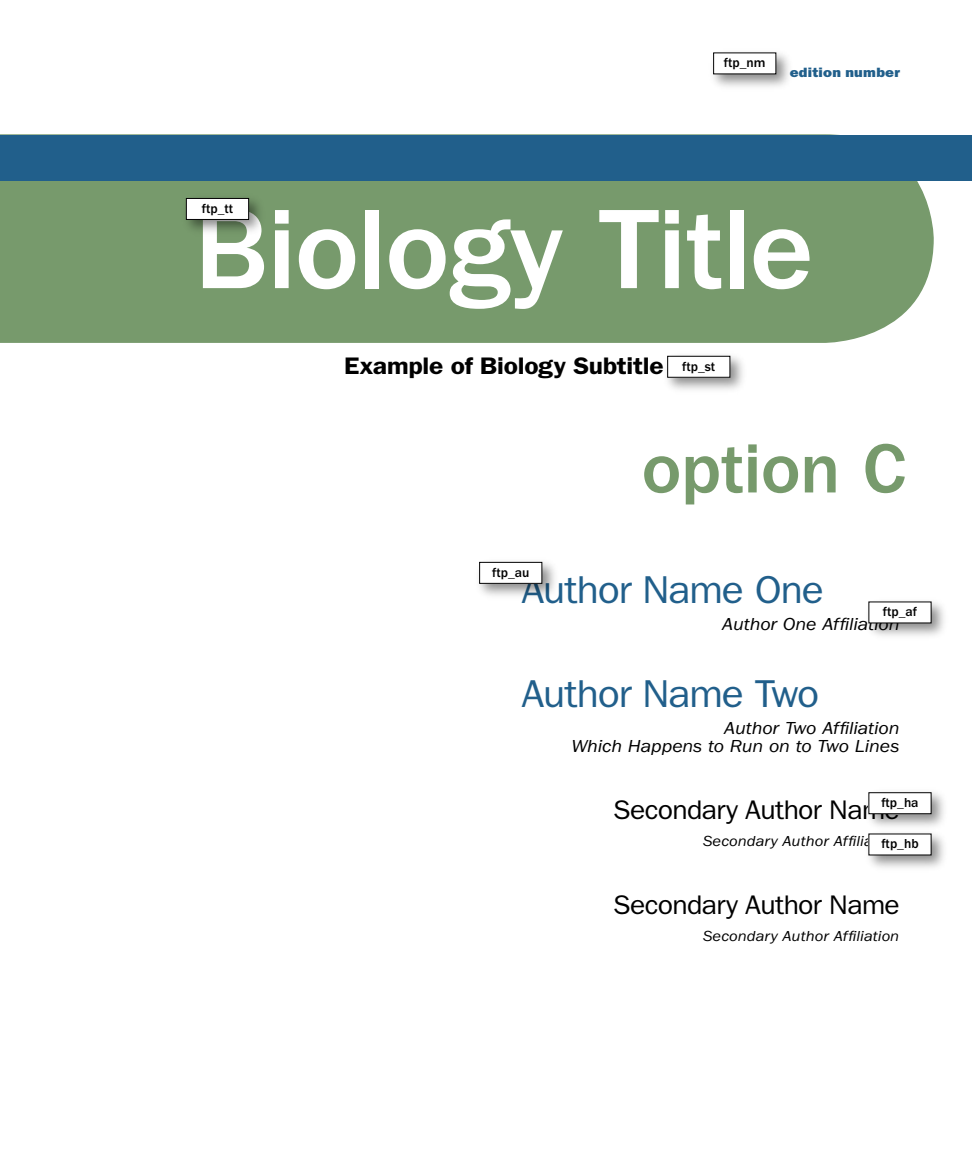
<style>
.page{position:relative;width:972px;height:1175px;background:#fff}
.page>*{position:absolute;margin:0;border:0;box-sizing:border-box;transform-origin:0 0}
.t1{font:500 117px "ITC Franklin Gothic Std";letter-spacing:-.02em;color:#fff;scale:1.05 1}
.t2{font:500 72px "ITC Franklin Gothic Std";letter-spacing:-.015em;color:#779a6c;scale:1.05 1}
.t3{font:39px "ITC Franklin Gothic Std";letter-spacing:-.025em;color:#215f8b;scale:1.05 1}
.t4{font:27px "ITC Franklin Gothic Std";letter-spacing:-.02em;color:#000;scale:1.05 1}
.t5{font:600 24px "ITC Franklin Gothic Std";letter-spacing:-.01em;color:#000;scale:1.1 1}
.t6{font:italic 18px/18px "ITC Franklin Gothic Std";letter-spacing:-.01em;color:#000;text-align:right;scale:1.1 1}
.t7{font:italic 15px "ITC Franklin Gothic Std";color:#000;scale:1.1 1}
.t8{font:500 13.5px "ITC Franklin Gothic Std";color:#000}
.t9{font:13.5px "ITC Franklin Gothic Std Hvy";letter-spacing:.015em;color:#215f8b;scale:1.1 1}
</style>
<div class="page">
<div style="left:0;top:134px;width:934px;height:209px;background:#779a6c"></div>
<div style="left:0;top:135px;width:972px;height:45px;background:#215f8b"></div>
<div style="left:475px;top:557px;width:85px;height:43px;background:#000;opacity:.45"></div>
<div style="left:480px;top:562px;width:62px;height:21px;background:#fff"></div>
<div style="left:479px;top:562px;width:63px;height:22px;border:1px solid #000"></div>
<div style="left:864px;top:597px;width:84px;height:43px;background:#000;opacity:.45"></div>
<div style="left:869px;top:602px;width:62px;height:21px;background:#fff"></div>
<div style="left:182px;top:194px;width:84px;height:43px;background:#000;opacity:.45"></div>
<div style="left:186px;top:198px;width:63px;height:21px;background:#fff"></div>
<div style="left:186px;top:198px;width:63px;height:22px;border:1px solid #000"></div>
<div style="left:663px;top:351px;width:84px;height:43px;background:#000;opacity:.45"></div>
<div style="left:668px;top:356px;width:62px;height:21px;background:#fff"></div>
<div style="left:667px;top:356px;width:63px;height:21px;border:1px solid #000"></div>
<div style="left:709px;top:48px;width:85px;height:43px;background:#000;opacity:.45"></div>
<div style="left:714px;top:53px;width:62px;height:21px;background:#fff"></div>
<div style="left:864px;top:788px;width:85px;height:43px;background:#000;opacity:.45"></div>
<div style="left:869px;top:792px;width:62px;height:21px;background:#fff"></div>
<div style="left:868px;top:792px;width:64px;height:22px;border:1px solid #000"></div>
<div style="left:864px;top:829px;width:85px;height:43px;background:#000;opacity:.45"></div>
<div style="left:869px;top:834px;width:62px;height:21px;background:#fff"></div>
<p class="t8" style="left:724px;top:55px;width:43px">ftp_nm</p>
<p class="t9" style="left:790px;top:64px;width:102px">edition number</p>
<p class="t8" style="left:202px;top:201px;width:33px">ftp_tt</p>
<h1 class="t1" style="left:194px;top:184px;width:592px">Biology Title</h1>
<h3 class="t5" style="left:344px;top:351px;width:292px">Example of Biology Subtitle</h3>
<p class="t8" style="left:682px;top:358px;width:35px">ftp_st</p>
<h2 class="t2" style="left:642px;top:428px;width:254px">option C</h2>
<p class="t8" style="left:492px;top:564px;width:39px">ftp_au</p>
<h3 class="t3" style="left:522px;top:567px;width:290px">Author Name One</h3>
<p class="t6" style="left:722px;top:615px;width:163px">Author One Affiliation</p>
<p class="t8" style="left:883px;top:604px;width:36px">ftp_af</p>
<h3 class="t3" style="left:522px;top:671px;width:285px">Author Name Two</h3>
<p class="t6" style="left:571px;top:719px;width:300px">Author Two Affiliation<br>Which Happens to Run on to Two Lines</p>
<p class="t8" style="left:881px;top:795px;width:39px">ftp_ha</p>
<p class="t8" style="left:881px;top:836px;width:39px">ftp_hb</p>
<h3 class="t4" style="left:613px;top:794px;width:275px">Secondary Author Name</h3>
<p class="t7" style="left:703px;top:832px;width:180px">Secondary Author Affiliation</p>
<h3 class="t4" style="left:613px;top:889px;width:275px">Secondary Author Name</h3>
<p class="t7" style="left:703px;top:927px;width:180px">Secondary Author Affiliation</p>
</div>
